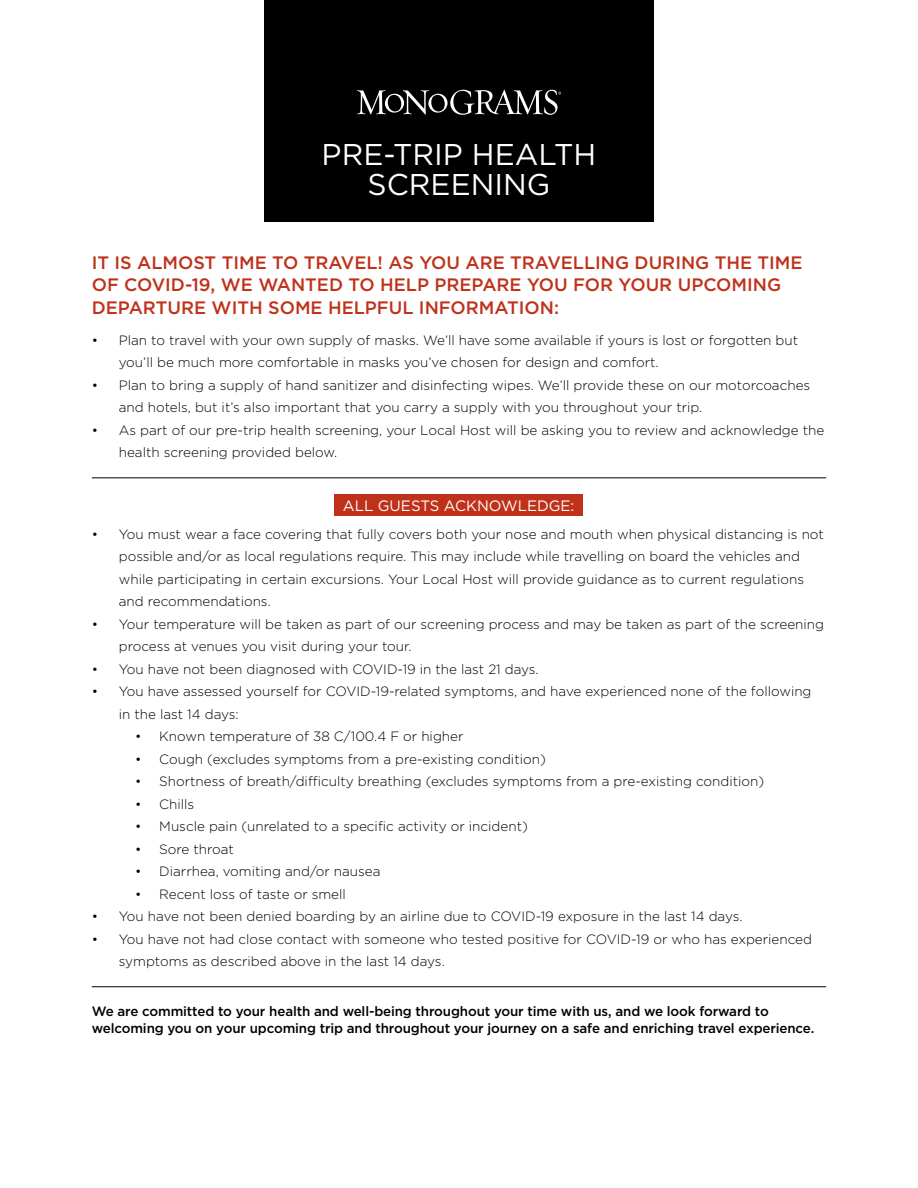
<style>
.page{position:relative;width:918px;height:1188px;background:#fff}
.page>*{position:absolute;margin:0;border:0;box-sizing:border-box;transform-origin:0 0}
.t1{font:30px/30px "Gotham";color:#fff;text-align:center}
.t2{font:500 18px/22.5px "Gotham";color:#c0311a}
.t3{font:15px "Gotham";color:#fff}
.t4{font:300 13.5px/22.5px "Gotham";color:#000}
.t5{font:500 13.5px/16.5px "Gotham";letter-spacing:-.01em;color:#000}
</style>
<div class="page">
<hr style="left:92px;top:478px;width:734px;height:1px;background:#000">
<hr style="left:92px;top:986px;width:734px;height:1px;background:#000">
<div style="left:335px;top:495px;width:248px;height:21px;background:#c0311a"></div>
<div style="left:264px;top:0;width:390px;height:222px;background:#000"></div>
<svg style="left:357px;top:90px;width:204px;height:25px"></svg>
<h1 class="t1" style="left:322px;top:139px;width:276px">PRE-TRIP HEALTH<br>SCREENING</h1>
<h2 class="t2" style="left:92px;top:251px;width:712px">IT IS ALMOST TIME TO TRAVEL! AS YOU ARE TRAVELLING DURING THE TIME<br>OF COVID-19, WE WANTED TO HELP PREPARE YOU FOR YOUR UPCOMING<br>DEPARTURE WITH SOME HELPFUL INFORMATION:</h2>
<p class="t4" style="left:119px;top:329px;width:681px;text-indent:-27px">• Plan to travel with your own supply of masks. We’ll have some available if yours is lost or forgotten but you’ll be much more comfortable in masks you’ve chosen for design and comfort.</p>
<p class="t4" style="left:119px;top:374px;width:693px;text-indent:-27px">• Plan to bring a supply of hand sanitizer and disinfecting wipes. We’ll provide these on our motorcoaches and hotels, but it’s also important that you carry a supply with you throughout your trip.</p>
<p class="t4" style="left:119px;top:419px;width:707px;text-indent:-27px">• As part of our pre-trip health screening, your Local Host will be asking you to review and acknowledge the health screening provided below.</p>
<p class="t3" style="left:343px;top:497px;width:233px">ALL GUESTS ACKNOWLEDGE:</p>
<p class="t4" style="left:119px;top:523px;width:707px;text-indent:-27px">• You must wear a face covering that fully covers both your nose and mouth when physical distancing is not possible and/or as local regulations require. This may include while travelling on board the vehicles and while participating in certain excursions. Your Local Host will provide guidance as to current regulations and recommendations.</p>
<p class="t4" style="left:119px;top:613px;width:707px;text-indent:-27px">• Your temperature will be taken as part of our screening process and may be taken as part of the screening process at venues you visit during your tour.</p>
<p class="t4" style="left:92px;top:658px;width:448px">• You have not been diagnosed with COVID-19 in the last 21 days.</p>
<p class="t4" style="left:119px;top:680px;width:694px;text-indent:-27px">• You have assessed yourself for COVID-19-related symptoms, and have experienced none of the following in the last 14 days:</p>
<p class="t4" style="left:135px;top:725px;width:330px">• Known temperature of 38 C/100.4 F or higher</p>
<p class="t4" style="left:135px;top:748px;width:412px">• Cough (excludes symptoms from a pre-existing condition)</p>
<p class="t4" style="left:135px;top:770px;width:630px">• Shortness of breath/difficulty breathing (excludes symptoms from a pre-existing condition)</p>
<p class="t4" style="left:135px;top:793px;width:61px">• Chills</p>
<p class="t4" style="left:135px;top:815px;width:394px">• Muscle pain (unrelated to a specific activity or incident)</p>
<p class="t4" style="left:135px;top:838px;width:100px">• Sore throat</p>
<p class="t4" style="left:135px;top:860px;width:247px">• Diarrhea, vomiting and/or nausea</p>
<p class="t4" style="left:135px;top:883px;width:212px">• Recent loss of taste or smell</p>
<p class="t4" style="left:92px;top:905px;width:652px">• You have not been denied boarding by an airline due to COVID-19 exposure in the last 14 days.</p>
<p class="t4" style="left:119px;top:928px;width:695px;text-indent:-27px">• You have not had close contact with someone who tested positive for COVID-19 or who has experienced symptoms as described above in the last 14 days.</p>
<p class="t5" style="left:92px;top:1003px;width:724px">We are committed to your health and well-being throughout your time with us, and we look forward to welcoming you on your upcoming trip and throughout your journey on a safe and enriching travel experience.</p>
</div>
